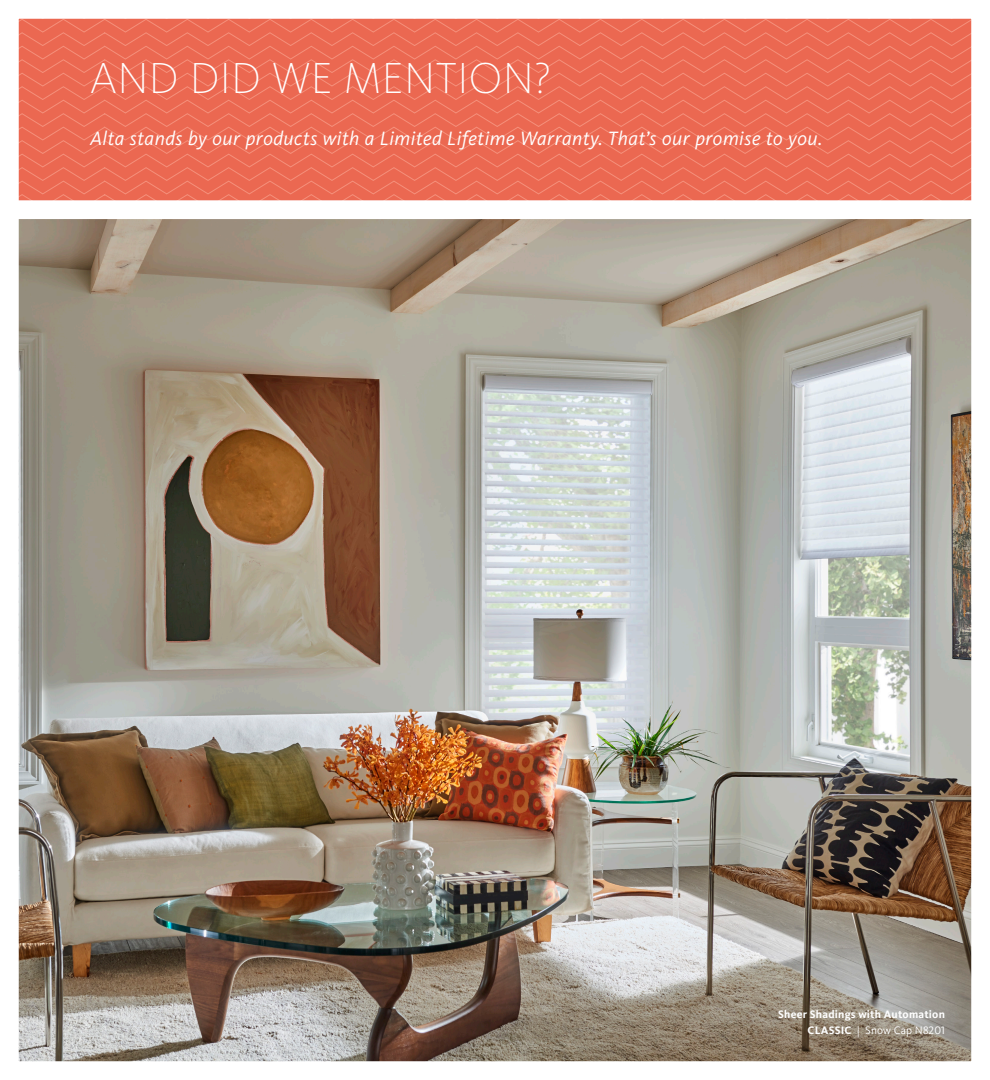
<style>
.page{position:relative;width:990px;height:1080px;background:#fff}
.page>*{position:absolute;margin:0;border:0;box-sizing:border-box;transform-origin:0 0}
.HEADLINE{font:200 45px "Kievit OT";letter-spacing:.01em;color:#fff}
.Headline_SubText{font:italic 20px "Kievit OT";letter-spacing:.025em;color:#fff}
.Caption_Product_Type{font:700 11.25px "Kievit OT";letter-spacing:.02em;color:#fff}
.Caption_Product_Color{font:11.25px "Kievit OT";letter-spacing:.01em;color:#fff}
.s1{font-weight:700}
</style>
<div class="page">
<svg style="left:20px;top:20px;width:950px;height:180px;background:#eb6b54"></svg>
<img style="left:20px;top:219px;width:950px;height:841px">
<p class="HEADLINE" style="left:90px;top:50px;width:462px">AND DID WE MENTION?</p>
<p class="Headline_SubText" style="left:90px;top:126px;width:734px">Alta stands by our products with a Limited Lifetime Warranty. That’s our promise to you.</p>
<p class="Caption_Product_Type" style="left:778px;top:1007px;width:168px">Sheer Shadings with Automation</p>
<p class="Caption_Product_Color" style="left:808px;top:1024px;width:139px"><span class="s1">CLASSIC</span> | Snow Cap N8201</p>
</div>
